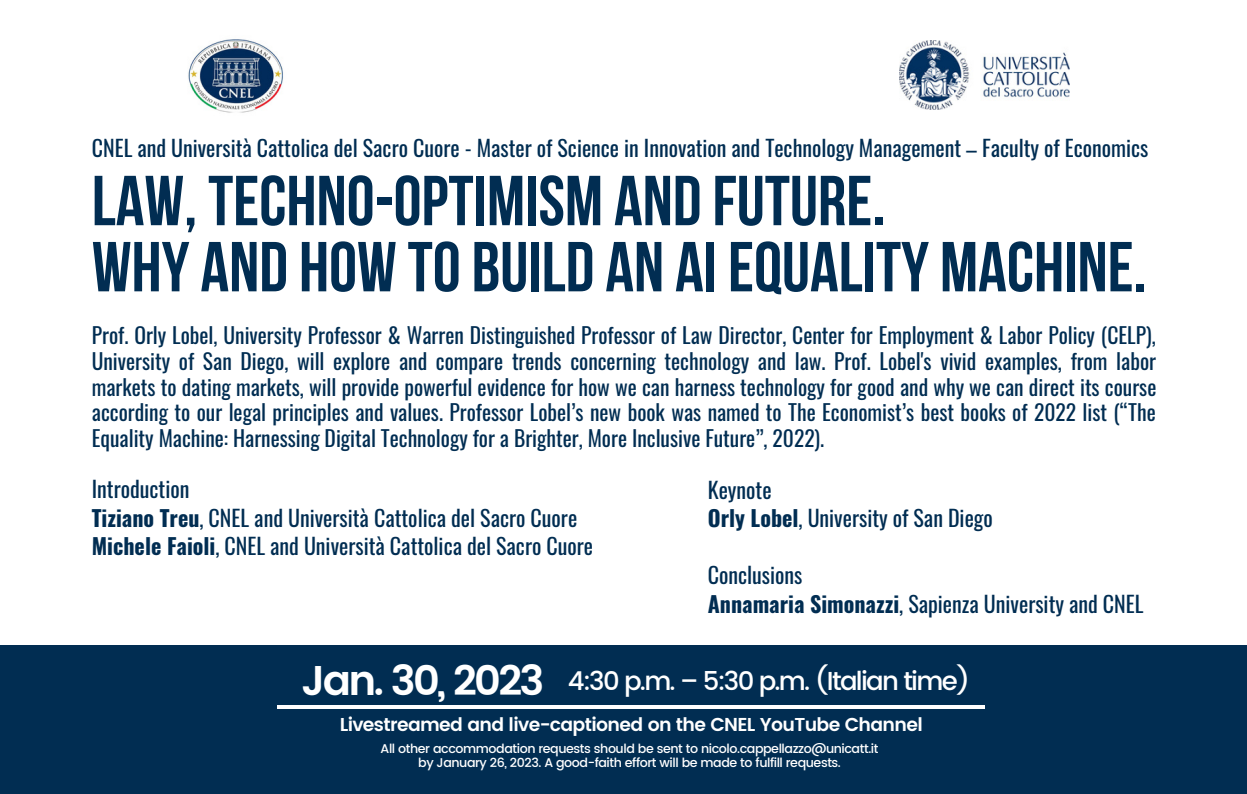
<style>
.page{position:relative;width:1247px;height:794px;background:#fff}
.page>*{position:absolute;margin:0;border:0;box-sizing:border-box;transform-origin:0 0}
.t1{font:700 70.6px/66px "Bebas Neue";color:#012d52}
.t2{font:600 41.6px "Poppins";letter-spacing:-.065em;color:#fff}
.t3{font:500 26px "Poppins";letter-spacing:-.065em;color:#fff}
.t4{font:22px/28.6px "Oswald";color:#012d52}
.t5{font:21.6px/25.6px "Oswald";color:#012d52;text-align:justify}
.t6{font:600 18.6px "Poppins";letter-spacing:-.035em;color:#fff}
.t7{font:500 12.6px/13.6px "Poppins";letter-spacing:-.035em;color:#fff;text-align:center}
.s1{font-weight:700}
</style>
<div class="page">
<div style="left:0;top:645px;width:1246px;height:148px;background:#012d52"></div>
<img style="left:188px;top:39px;width:95px;height:74px">
<hr style="left:278px;top:705px;width:706px;height:3px;background:#fff">
<img style="left:899px;top:41px;width:170px;height:69px">
<p class="t4" style="left:92px;top:133px;width:1058px">CNEL and Università Cattolica del Sacro Cuore - Master of Science in Innovation and Technology Management – Faculty of Economics</p>
<h1 class="t1" style="left:92px;top:174px;width:1056px">LAW, TECHNO-OPTIMISM AND FUTURE.<br>WHY AND HOW TO BUILD AN AI EQUALITY MACHINE.</h1>
<p class="t5" style="left:92px;top:322px;width:1066px">Prof. Orly Lobel, University Professor &amp; Warren Distinguished Professor of Law Director, Center for Employment &amp; Labor Policy (CELP), University of San Diego, will explore and compare trends concerning technology and law. Prof. Lobel's vivid examples, from labor markets to dating markets, will provide powerful evidence for how we can harness technology for good and why we can direct its course according to our legal principles and values. Professor Lobel’s new book was named to The Economist’s best books of 2022 list (“The Equality Machine: Harnessing Digital Technology for a Brighter, More Inclusive Future”, 2022).</p>
<p class="t4" style="left:92px;top:473px;width:503px">Introduction<br><span class="s1">Tiziano Treu</span>, CNEL and Università Cattolica del Sacro Cuore<br><span class="s1">Michele Faioli</span>, CNEL and Università Cattolica del Sacro Cuore</p>
<p class="t4" style="left:707px;top:474px;width:287px">Keynote<br><span class="s1">Orly Lobel</span>, University of San Diego</p>
<p class="t4" style="left:707px;top:560px;width:437px">Conclusions<br><span class="s1">Annamaria Simonazzi</span>, Sapienza University and CNEL</p>
<h2 class="t2" style="left:301px;top:656px;width:244px">Jan. 30, 2023</h2>
<p class="t3" style="left:568px;top:666px;width:403px">4:30 p.m. – 5:30 p.m. (Italian time)</p>
<p class="t6" style="left:340px;top:713px;width:584px">Livestreamed and live-captioned on the CNEL YouTube Channel</p>
<p class="t7" style="left:380px;top:741px;width:499px">All other accommodation requests should be sent to nicolo.cappellazzo@unicatt.it by January 26, 2023. A good-faith effort will be made to fulfill requests.</p>
</div>
